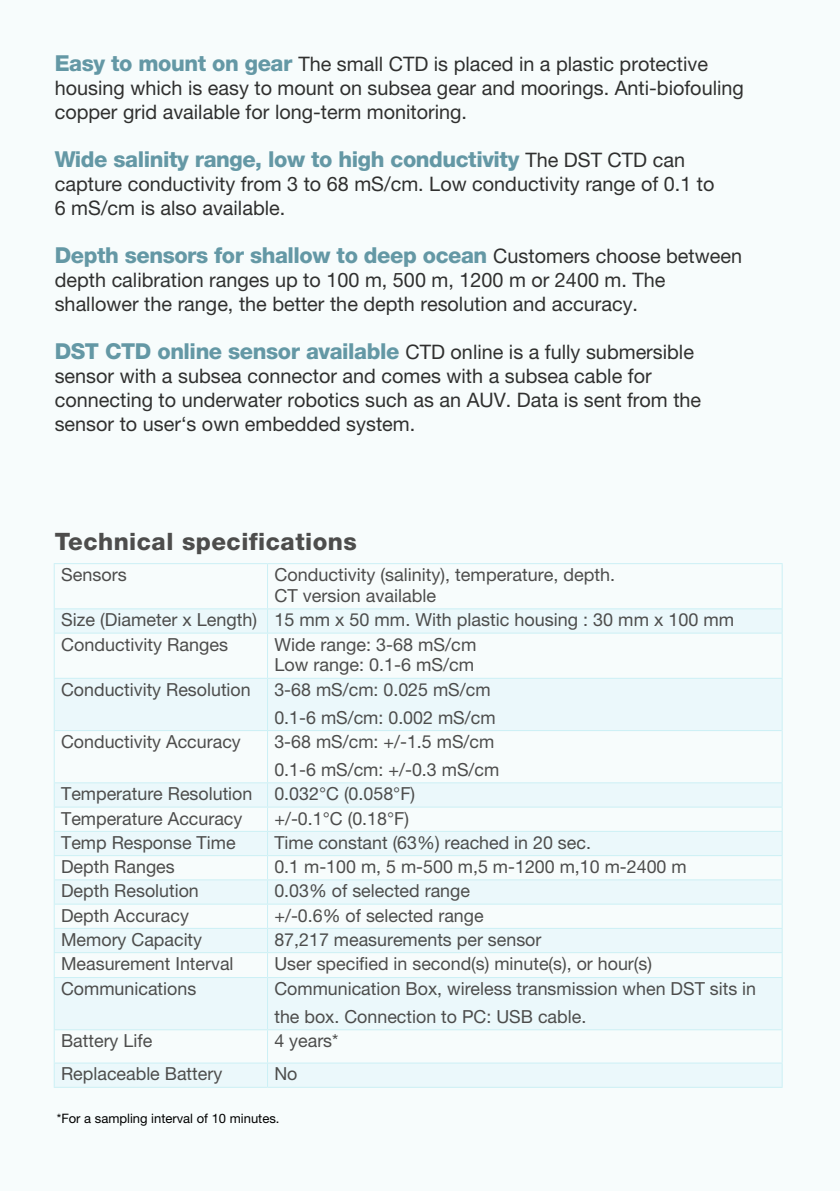
<style>
.page{position:relative;width:840px;height:1191px;background:#fff}
.page>*{position:absolute;margin:0;border:0;box-sizing:border-box;transform-origin:0 0}
.t1{font:800 24px "Helvetica Neue LT Pro";letter-spacing:.02em;color:#4d4d4c}
.t2{font:800 22px "Helvetica Neue LT Pro";letter-spacing:-.02em;color:#6498a5}
.t3{font:20px/24px "Helvetica Neue LT Pro";color:#30302f}
.t4{font:18px/28px "Helvetica Neue LT Pro";color:#4d4d4c}
.t5{font:13px "Helvetica Neue LT Pro";color:#000}
.s1{font-weight:800;font-size:22px;color:#6498a5}
.s2{font-weight:400;font-size:20px;color:#30302f}
</style>
<div class="page">
<svg style="left:55px;top:609px;width:726px;height:477px;fill:#ebf8fb"></svg>
<hr style="left:54px;top:563px;width:213px;height:1px;background:#ccf0f5">
<hr style="left:54px;top:564px;width:1px;height:44px;background:#ccf0f5">
<hr style="left:267px;top:563px;width:515px;height:1px;background:#ccf0f5">
<hr style="left:267px;top:564px;width:1px;height:44px;background:#ccf0f5">
<hr style="left:781px;top:564px;width:1px;height:44px;background:#ccf0f5">
<hr style="left:54px;top:608px;width:213px;height:1px;background:#ccf0f5">
<svg style="left:54px;top:609px;width:1px;height:23px"></svg>
<hr style="left:267px;top:608px;width:515px;height:1px;background:#ccf0f5">
<svg style="left:267px;top:609px;width:1px;height:23px"></svg>
<svg style="left:781px;top:609px;width:1px;height:23px"></svg>
<hr style="left:54px;top:632px;width:213px;height:1px;background:#ccf0f5">
<hr style="left:54px;top:633px;width:1px;height:45px;background:#ccf0f5">
<hr style="left:267px;top:632px;width:515px;height:1px;background:#ccf0f5">
<hr style="left:267px;top:633px;width:1px;height:45px;background:#ccf0f5">
<hr style="left:781px;top:633px;width:1px;height:45px;background:#ccf0f5">
<hr style="left:54px;top:678px;width:213px;height:1px;background:#ccf0f5">
<hr style="left:54px;top:679px;width:1px;height:51px;background:#ccf0f5">
<hr style="left:267px;top:678px;width:515px;height:1px;background:#ccf0f5">
<hr style="left:267px;top:679px;width:1px;height:51px;background:#ccf0f5">
<hr style="left:781px;top:679px;width:1px;height:51px;background:#ccf0f5">
<hr style="left:267px;top:731px;width:1px;height:51px;background:#ccf0f5">
<hr style="left:54px;top:782px;width:213px;height:1px;background:#ccf0f5">
<hr style="left:267px;top:782px;width:515px;height:1px;background:#ccf0f5">
<hr style="left:54px;top:806px;width:213px;height:1px;background:#ccf0f5">
<hr style="left:267px;top:806px;width:515px;height:1px;background:#ccf0f5">
<hr style="left:54px;top:831px;width:213px;height:1px;background:#ccf0f5">
<hr style="left:267px;top:831px;width:515px;height:1px;background:#ccf0f5">
<hr style="left:54px;top:855px;width:213px;height:1px;background:#ccf0f5">
<hr style="left:267px;top:855px;width:515px;height:1px;background:#ccf0f5">
<hr style="left:54px;top:879px;width:213px;height:1px;background:#ccf0f5">
<hr style="left:267px;top:879px;width:515px;height:1px;background:#ccf0f5">
<hr style="left:54px;top:903px;width:213px;height:1px;background:#ccf0f5">
<hr style="left:267px;top:903px;width:515px;height:1px;background:#ccf0f5">
<hr style="left:54px;top:928px;width:213px;height:1px;background:#ccf0f5">
<hr style="left:267px;top:928px;width:515px;height:1px;background:#ccf0f5">
<hr style="left:54px;top:952px;width:213px;height:1px;background:#ccf0f5">
<svg style="left:54px;top:783px;width:1px;height:194px"></svg>
<hr style="left:267px;top:952px;width:515px;height:1px;background:#ccf0f5">
<svg style="left:267px;top:783px;width:1px;height:194px"></svg>
<svg style="left:781px;top:783px;width:1px;height:194px"></svg>
<hr style="left:54px;top:977px;width:213px;height:1px;background:#ccf0f5">
<hr style="left:54px;top:978px;width:1px;height:51px;background:#ccf0f5">
<hr style="left:267px;top:977px;width:515px;height:1px;background:#ccf0f5">
<hr style="left:267px;top:978px;width:1px;height:51px;background:#ccf0f5">
<hr style="left:781px;top:978px;width:1px;height:51px;background:#ccf0f5">
<hr style="left:54px;top:1029px;width:213px;height:1px;background:#ccf0f5">
<hr style="left:54px;top:1030px;width:1px;height:32px;background:#ccf0f5">
<hr style="left:267px;top:1029px;width:515px;height:1px;background:#ccf0f5">
<hr style="left:267px;top:1030px;width:1px;height:32px;background:#ccf0f5">
<hr style="left:781px;top:1030px;width:1px;height:32px;background:#ccf0f5">
<hr style="left:54px;top:1062px;width:213px;height:1px;background:#ccf0f5">
<svg style="left:54px;top:1063px;width:1px;height:23px"></svg>
<hr style="left:267px;top:1062px;width:515px;height:1px;background:#ccf0f5">
<svg style="left:267px;top:1063px;width:1px;height:23px"></svg>
<svg style="left:781px;top:1063px;width:1px;height:23px"></svg>
<hr style="left:54px;top:1086px;width:213px;height:1px;background:#ccf0f5">
<hr style="left:267px;top:1086px;width:515px;height:1px;background:#ccf0f5">
<hr style="left:55px;top:730px;width:212px;height:1px;background:#ccf0f5">
<hr style="left:267px;top:730px;width:514px;height:1px;background:#ccf0f5">
<hr style="left:54px;top:730px;width:1px;height:52px;background:#ccf0f5">
<hr style="left:781px;top:730px;width:1px;height:52px;background:#ccf0f5">
<p class="t3" style="left:55px;top:51px;width:690px"><span class="s1">Easy to mount on gear</span> The small CTD is placed in a plastic protective housing which is easy to mount on subsea gear and moorings. Anti-biofouling copper grid available for long-term monitoring.</p>
<p class="t2" style="left:55px;top:146px;width:631px">Wide salinity range, low to high conductivity <span class="s2">The DST CTD can</span></p>
<p class="t3" style="left:55px;top:171px;width:661px">capture conductivity from 3 to 68 mS/cm. Low conductivity range of 0.1 to<br>6 mS/cm is also available.</p>
<p class="t2" style="left:55px;top:242px;width:688px">Depth sensors for shallow to deep ocean <span class="s2">Customers choose between</span></p>
<p class="t3" style="left:55px;top:267px;width:612px">depth calibration ranges up to 100 m, 500 m, 1200 m or 2400 m. The shallower the range, the better the depth resolution and accuracy.</p>
<p class="t3" style="left:55px;top:339px;width:647px"><span class="s1">DST CTD online sensor available</span> CTD online is a fully submersible sensor with a subsea connector and comes with a subsea cable for connecting to underwater robotics such as an AUV. Data is sent from the sensor to user‘s own embedded system.</p>
<h1 class="t1" style="left:55px;top:527px;width:303px">Technical specifications</h1>
<p class="t4" style="left:61px;top:560px;width:67px">Sensors</p>
<p class="t4" style="left:274px;top:564px;width:342px;line-height:21px">Conductivity (salinity), temperature, depth.<br>CT version available</p>
<p class="t4" style="left:61px;top:607px;width:674px;line-height:24.2px">Size (Diameter x Length) 15 mm x 50 mm. With plastic housing : 30 mm x 100 mm<br>Conductivity Ranges</p>
<p class="t4" style="left:274px;top:633px;width:203px;line-height:21px">Wide range: 3-68 mS/cm<br>Low range: 0.1-6 mS/cm</p>
<p class="t4" style="left:61px;top:675px;width:191px">Conductivity Resolution</p>
<p class="t4" style="left:274px;top:675px;width:222px">3-68 mS/cm: 0.025 mS/cm<br>0.1-6 mS/cm: 0.002 mS/cm</p>
<p class="t4" style="left:61px;top:727px;width:181px">Conductivity Accuracy</p>
<p class="t4" style="left:274px;top:727px;width:226px">3-68 mS/cm: +/-1.5 mS/cm<br>0.1-6 mS/cm: +/-0.3 mS/cm</p>
<p class="t4" style="left:61px;top:781px;width:355px;line-height:24.2px">Temperature Resolution 0.032°C (0.058°F)<br>Temperature Accuracy</p>
<p class="t4" style="left:274px;top:804px;width:136px">+/-0.1°C (0.18°F)</p>
<p class="t4" style="left:61px;top:828px;width:176px">Temp Response Time</p>
<p class="t4" style="left:274px;top:828px;width:318px">Time constant (63%) reached in 20 sec.</p>
<p class="t4" style="left:61px;top:852px;width:115px">Depth Ranges</p>
<p class="t4" style="left:274px;top:852px;width:413px">0.1 m-100 m, 5 m-500 m,5 m-1200 m,10 m-2400 m</p>
<p class="t4" style="left:61px;top:876px;width:139px">Depth Resolution</p>
<p class="t4" style="left:274px;top:876px;width:197px">0.03% of selected range</p>
<p class="t4" style="left:61px;top:901px;width:129px">Depth Accuracy</p>
<p class="t4" style="left:274px;top:901px;width:211px">+/-0.6% of selected range</p>
<p class="t4" style="left:61px;top:925px;width:142px">Memory Capacity</p>
<p class="t4" style="left:274px;top:925px;width:268px">87,217 measurements per sensor</p>
<p class="t4" style="left:61px;top:949px;width:174px">Measurement Interval</p>
<p class="t4" style="left:274px;top:949px;width:379px">User specified in second(s) minute(s), or hour(s)</p>
<p class="t4" style="left:61px;top:974px;width:137px">Communications</p>
<p class="t4" style="left:274px;top:974px;width:483px">Communication Box, wireless transmission when DST sits in the box. Connection to PC: USB cable.</p>
<p class="t4" style="left:61px;top:1026px;width:93px">Battery Life</p>
<p class="t4" style="left:274px;top:1026px;width:66px">4 years*</p>
<p class="t4" style="left:61px;top:1059px;width:163px">Replaceable Battery</p>
<p class="t4" style="left:274px;top:1059px;width:25px">No</p>
<p class="t5" style="left:57px;top:1110px;width:224px">*For a sampling interval of 10 minutes.</p>
</div>
